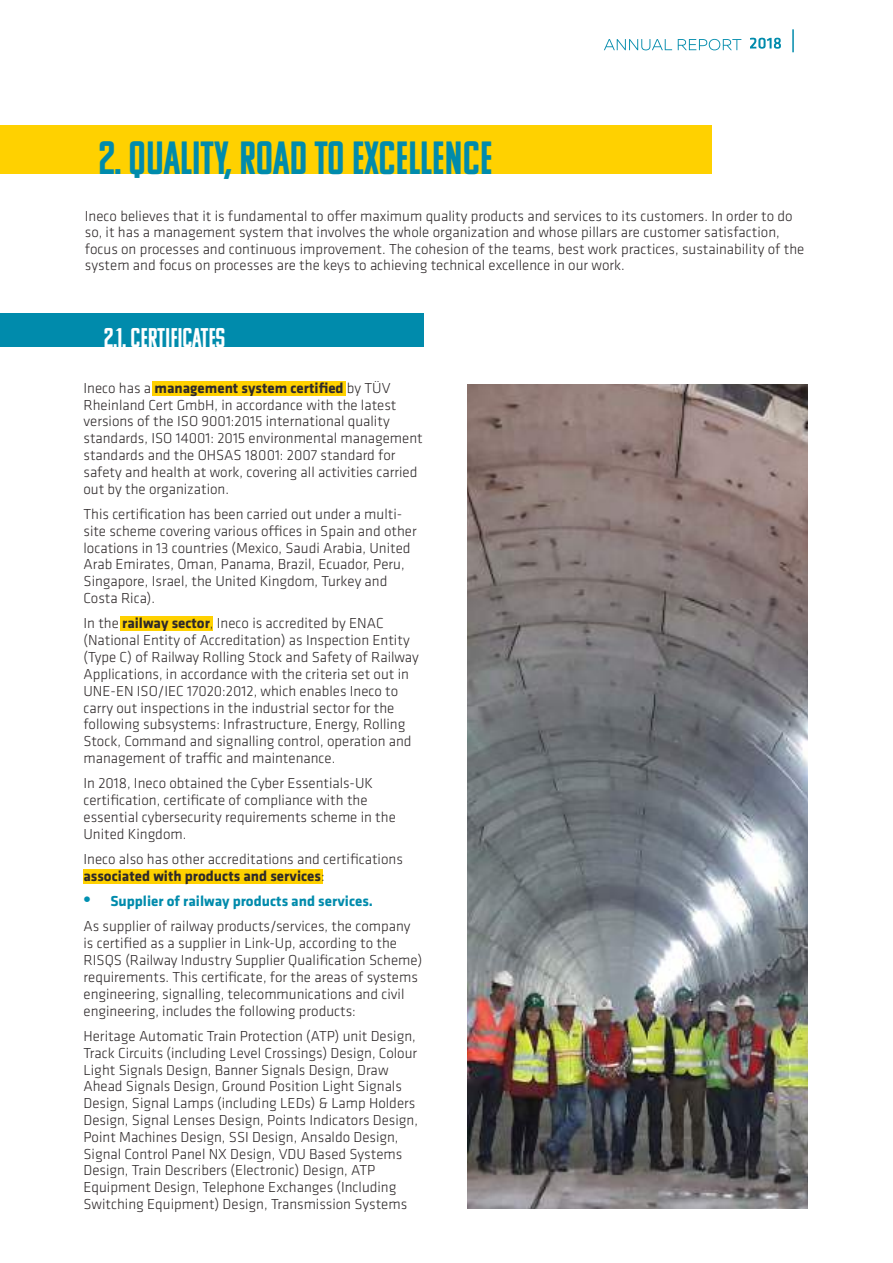
<style>
.page{position:relative;width:893px;height:1263px;background:#fff}
.page>*{position:absolute;margin:0;border:0;box-sizing:border-box;transform-origin:0 0}
.t1{font:46.5px "Komu A";color:#008bac}
.t2{font:27px "Komu A";color:#fff}
.t3{font:300 15px/16.8px "Klavika";color:#2e292a}
.s1{font-weight:700}
.s2{font-weight:700;font-size:21px;color:#0090b1}
.s3{font-weight:700;color:#008bac}
</style>
<div class="page">
<svg style="left:750px;top:38px;width:31px;height:11px"></svg>
<hr style="left:792px;top:29px;width:2px;height:23px;background:#008bac">
<svg style="left:604px;top:39px;width:137px;height:11px"></svg>
<div style="left:83px;top:870px;width:240px;height:14px;background:#ffd100"></div>
<div style="left:152px;top:382px;width:194px;height:14px;background:#ffd100"></div>
<div style="left:120px;top:616px;width:92px;height:15px;background:#ffd100"></div>
<img style="left:468px;top:385px;width:340px;height:824px">
<div style="left:0;top:125px;width:711px;height:49px;background:#ffd100"></div>
<div style="left:0;top:313px;width:424px;height:34px;background:#008bac"></div>
<h1 class="t1" style="left:98px;top:134px;width:395px">2. QUALITY, ROAD TO EXCELLENCE</h1>
<p class="t3" style="left:85px;top:208px;width:721px">Ineco believes that it is fundamental to offer maximum quality products and services to its customers. In order to do so, it has a management system that involves the whole organization and whose pillars are customer satisfaction, focus on processes and continuous improvement. The cohesion of the teams, best work practices, sustainability of the system and focus on processes are the keys to achieving technical excellence in our work.</p>
<h2 class="t2" style="left:104px;top:324px;width:123px">2.1. CERTIFICATES</h2>
<p class="t3" style="left:84px;top:380px;width:341px">Ineco has a <span class="s1">management system certified</span> by TÜV Rheinland Cert GmbH, in accordance with the latest versions of the ISO 9001:2015 international quality standards, ISO 14001: 2015 environmental management standards and the OHSAS 18001: 2007 standard for safety and health at work, covering all activities carried out by the organization.</p>
<p class="t3" style="left:84px;top:506px;width:335px">This certification has been carried out under a multi&shy;site scheme covering various offices in Spain and other locations in 13 countries (Mexico, Saudi Arabia, United Arab Emirates, Oman, Panama, Brazil, Ecuador, Peru, Singapore, Israel, the United Kingdom, Turkey and Costa Rica).</p>
<p class="t3" style="left:84px;top:615px;width:337px">In the <span class="s1">railway sector</span>, Ineco is accredited by ENAC (National Entity of Accreditation) as Inspection Entity (Type C) of Railway Rolling Stock and Safety of Railway Applications, in accordance with the criteria set out in UNE-EN ISO/IEC 17020:2012, which enables Ineco to carry out inspections in the industrial sector for the following subsystems: Infrastructure, Energy, Rolling Stock, Command and signalling control, operation and management of traffic and maintenance.</p>
<p class="t3" style="left:84px;top:775px;width:314px">In 2018, Ineco obtained the Cyber Essentials-UK certification, certificate of compliance with the essential cybersecurity requirements scheme in the United Kingdom.</p>
<p class="t3" style="left:84px;top:851px;width:321px">Ineco also has other accreditations and certifications <span class="s1">associated with products and services</span>:</p>
<p class="t3" style="left:83px;top:889px;width:329px;line-height:25.3px"><span class="s2">•</span> <span class="s3">Supplier of railway products and services.<br></span>As supplier of railway products/services, the company</p>
<p class="t3" style="left:83px;top:935px;width:340px">is certified as a supplier in Link-Up, according to the RISQS (Railway Industry Supplier Qualification Scheme) requirements. This certificate, for the areas of systems engineering, signalling, telecommunications and civil engineering, includes the following products:</p>
<p class="t3" style="left:83px;top:1028px;width:336px">Heritage Automatic Train Protection (ATP) unit Design, Track Circuits (including Level Crossings) Design, Colour Light Signals Design, Banner Signals Design, Draw Ahead Signals Design, Ground Position Light Signals Design, Signal Lamps (including LEDs) &amp; Lamp Holders Design, Signal Lenses Design, Points Indicators Design, Point Machines Design, SSI Design, Ansaldo Design, Signal Control Panel NX Design, VDU Based Systems Design, Train Describers (Electronic) Design, ATP Equipment Design, Telephone Exchanges (Including Switching Equipment) Design, Transmission Systems</p>
</div>
